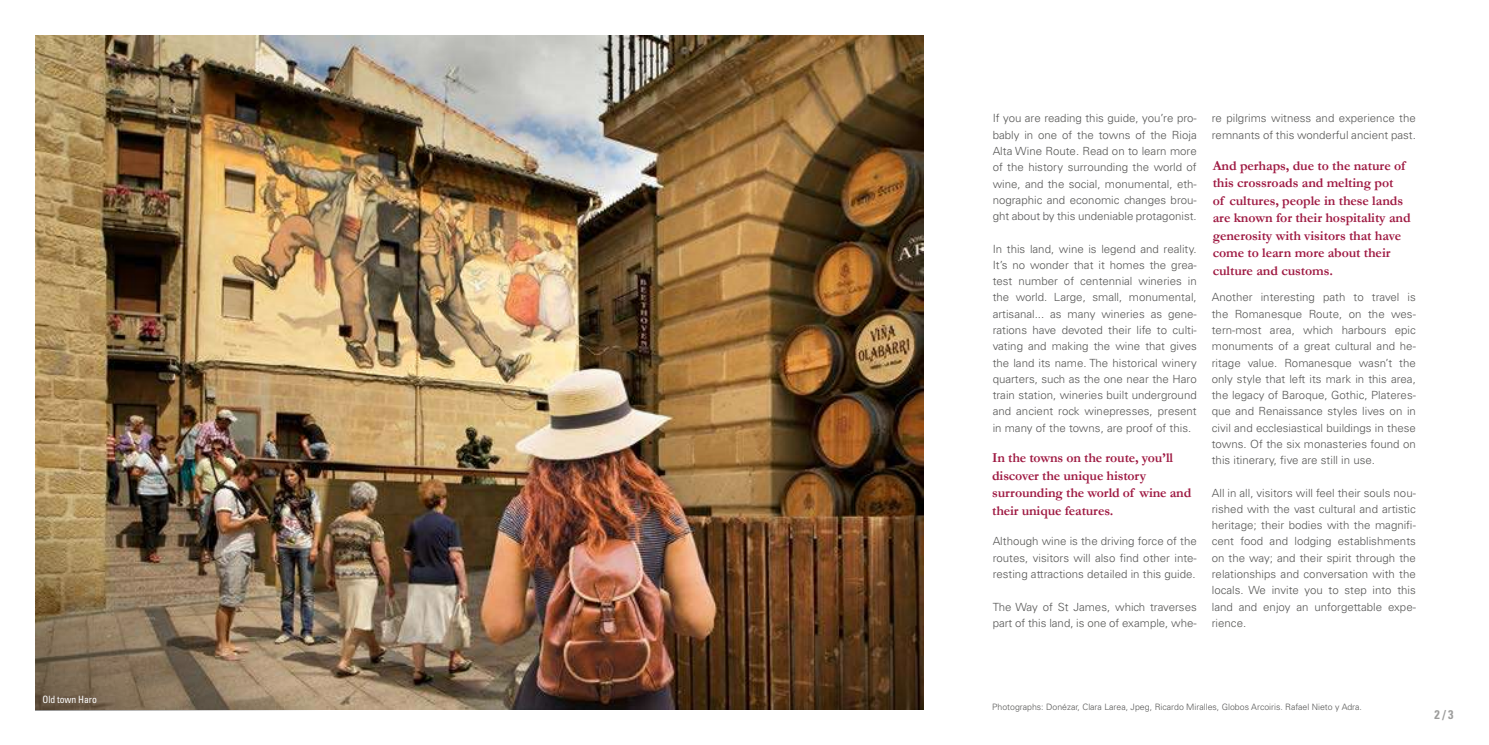
<style>
.page{position:relative;width:1489px;height:745px;background:#fff}
.page>*{position:absolute;margin:0;border:0;box-sizing:border-box;transform-origin:0 0}
.t1{font:700 13.75px/17.5px "Garamond";letter-spacing:-.005em;color:#9e1841}
.t2{font:700 condensed 12.5px "Univers LT Std";color:#9d9d9c}
.t3{font:300 11.25px/16.2px "Univers LT Std";color:#575756;text-align:justify}
.t4{font:condensed 10px "Univers LT Std";letter-spacing:-.01em;color:#fff}
.t5{font:300 8.75px "Univers LT Std";color:#575756}
</style>
<div class="page">
<img style="left:35px;top:36px;width:889px;height:673px">
<p class="t4" style="left:43px;top:693px;width:56px">Old town Haro</p>
<p class="t3" style="left:992px;top:110px;width:206px">If you are reading this guide, you’re pro&shy;bably in one of the towns of the Rioja Alta Wine Route. Read on to learn more of the history surrounding the world of wine, and the social, monumental, eth&shy;nographic and economic changes brou&shy;ght about by this undeniable protagonist.</p>
<p class="t3" style="left:992px;top:240px;width:206px">In this land, wine is legend and reality.<br>It’s no wonder that it homes the grea&shy;test number of centennial wineries in the world. Large, small, monumental, artisanal... as many wineries as gene&shy;rations have devoted their life to culti&shy;vating and making the wine that gives the land its name. The historical winery quarters, such as the one near the Haro train station, wineries built underground and ancient rock winepresses, present in many of the towns, are proof of this.</p>
<p class="t1" style="left:992px;top:448px;width:201px">In the towns on the route, you’ll discover the unique history surrounding the world of wine and their unique features.</p>
<p class="t3" style="left:992px;top:533px;width:206px">Although wine is the driving force of the routes, visitors will also find other inte&shy;resting attractions detailed in this guide.</p>
<p class="t3" style="left:992px;top:598px;width:206px">The Way of St James, which traverses part of this land, is one of example, whe-</p>
<p class="t3" style="left:1211px;top:110px;width:206px">re pilgrims witness and experience the remnants of this wonderful ancient past.</p>
<p class="t1" style="left:1212px;top:156px;width:199px">And perhaps, due to the nature of this crossroads and melting pot<br>of cultures, people in these lands are known for their hospitality and generosity with visitors that have come to learn more about their culture and customs.</p>
<p class="t3" style="left:1211px;top:289px;width:206px">Another interesting path to travel is the Romanesque Route, on the wes&shy;tern-most area, which harbours epic monuments of a great cultural and he&shy;ritage value. Romanesque wasn’t the only style that left its mark in this area, the legacy of Baroque, Gothic, Plateres&shy;que and Renaissance styles lives on in civil and ecclesiastical buildings in these towns. Of the six monasteries found on this itinerary, five are still in use.</p>
<p class="t3" style="left:1211px;top:484px;width:206px">All in all, visitors will feel their souls nou&shy;rished with the vast cultural and artistic heritage; their bodies with the magnifi&shy;cent food and lodging establishments on the way; and their spirit through the relationships and conversation with the locals. We invite you to step into this land and enjoy an unforgettable expe&shy;rience.</p>
<p class="t5" style="left:992px;top:700px;width:371px">Photographs: Donézar, Clara Larea, Jpeg, Ricardo Miralles, Globos Arcoiris. Rafael Nieto y Adra.</p>
<p class="t2" style="left:1434px;top:706px;width:21px">2 / 3</p>
</div>
